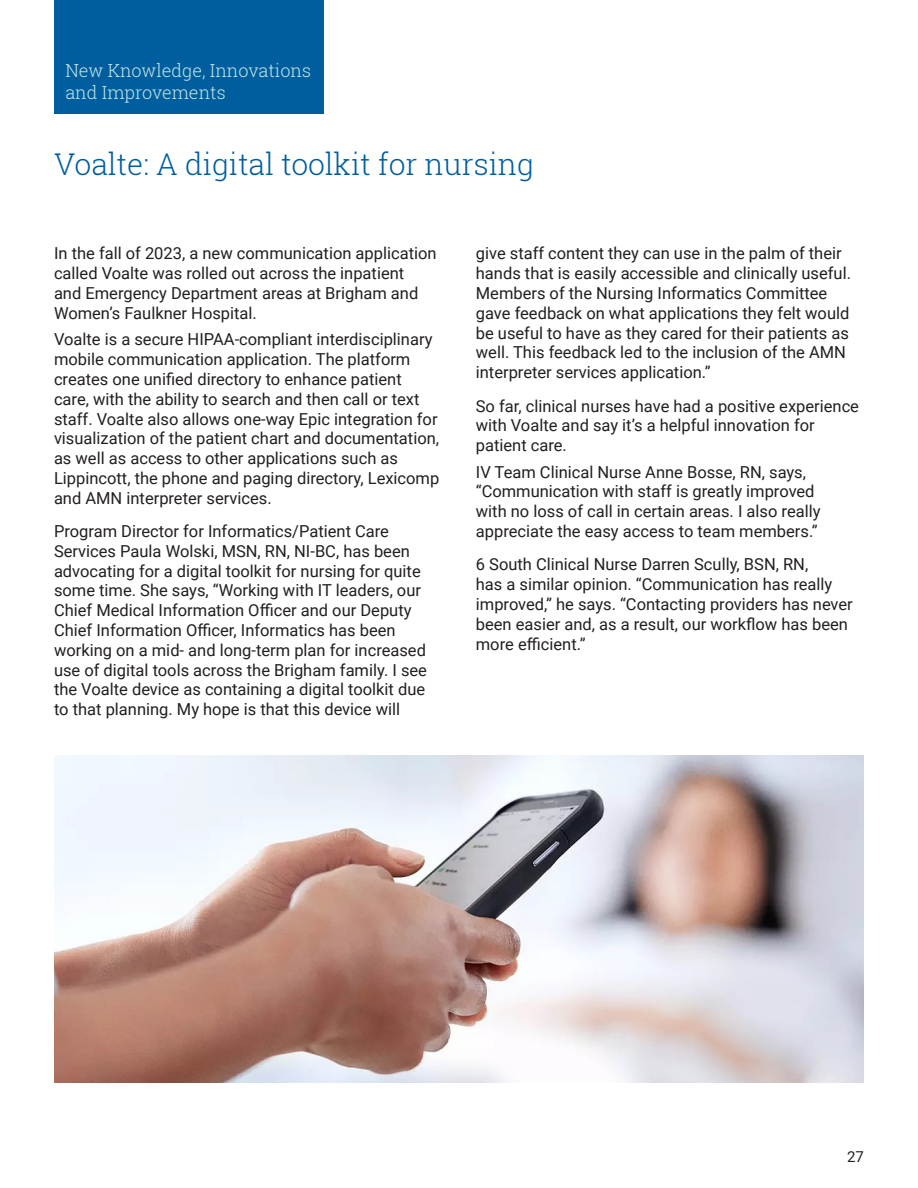
<style>
.page{position:relative;width:918px;height:1188px;background:#fff}
.page>*{position:absolute;margin:0;border:0;box-sizing:border-box;transform-origin:0 0}
.Headline{font:300 30px "Roboto Slab";letter-spacing:-.005em;color:#005e9e}
.Body{font:300 18px/21.6px "Roboto Slab";color:#c1e5e5}
.Body-2{font:16.5px/19.8px "Roboto";color:#231f20}
.t1{font:15px "Roboto";color:#231f20}
</style>
<div class="page">
<div style="left:54px;top:0;width:270px;height:114px;background:#005e9e"></div>
<img style="left:54px;top:755px;width:810px;height:327px">
<p class="Body" style="left:65px;top:59px;width:247px">New Knowledge, Innovations and Improvements</p>
<p class="Headline" style="left:54px;top:144px;width:481px">Voalte: A digital toolkit for nursing</p>
<p class="Body-2" style="left:54px;top:243px;width:384px">In the fall of 2023, a new communication application called Voalte was rolled out across the inpatient<br>and Emergency Department areas at Brigham and Women’s Faulkner Hospital.</p>
<p class="Body-2" style="left:54px;top:329px;width:387px">Voalte is a secure HIPAA-compliant interdisciplinary mobile communication application. The platform creates one unified directory to enhance patient care, with the ability to search and then call or text staff. Voalte also allows one-way Epic integration for visualization of the patient chart and documentation, as well as access to other applications such as Lippincott, the phone and paging directory, Lexicomp and AMN interpreter services.</p>
<p class="Body-2" style="left:54px;top:521px;width:375px">Program Director for Informatics/Patient Care Services Paula Wolski, MSN, RN, NI-BC, has been advocating for a digital toolkit for nursing for quite some time. She says, “Working with IT leaders, our Chief Medical Information Officer and our Deputy Chief Information Officer, Informatics has been working on a mid- and long-term plan for increased use of digital tools across the Brigham family. I see the Voalte device as containing a digital toolkit due to that planning. My hope is that this device will</p>
<p class="Body-2" style="left:476px;top:243px;width:377px">give staff content they can use in the palm of their hands that is easily accessible and clinically useful.<br>Members of the Nursing Informatics Committee gave feedback on what applications they felt would be useful to have as they cared for their patients as well. This feedback led to the inclusion of the AMN interpreter services application.”</p>
<p class="Body-2" style="left:476px;top:395px;width:385px">So far, clinical nurses have had a positive experience with Voalte and say it’s a helpful innovation for patient care.</p>
<p class="Body-2" style="left:476px;top:461px;width:332px">IV Team Clinical Nurse Anne Bosse, RN, says,</p>
<p class="Body-2" style="left:476px;top:481px;width:346px">“Communication with staff is greatly improved with no loss of call in certain areas. I also really appreciate the easy access to team members.”</p>
<p class="Body-2" style="left:476px;top:554px;width:378px">6 South Clinical Nurse Darren Scully, BSN, RN,<br>has a similar opinion. “Communication has really improved,” he says. “Contacting providers has never been easier and, as a result, our workflow has been more efficient.”</p>
<p class="t1" style="left:847px;top:1146px;width:18px">27</p>
</div>
